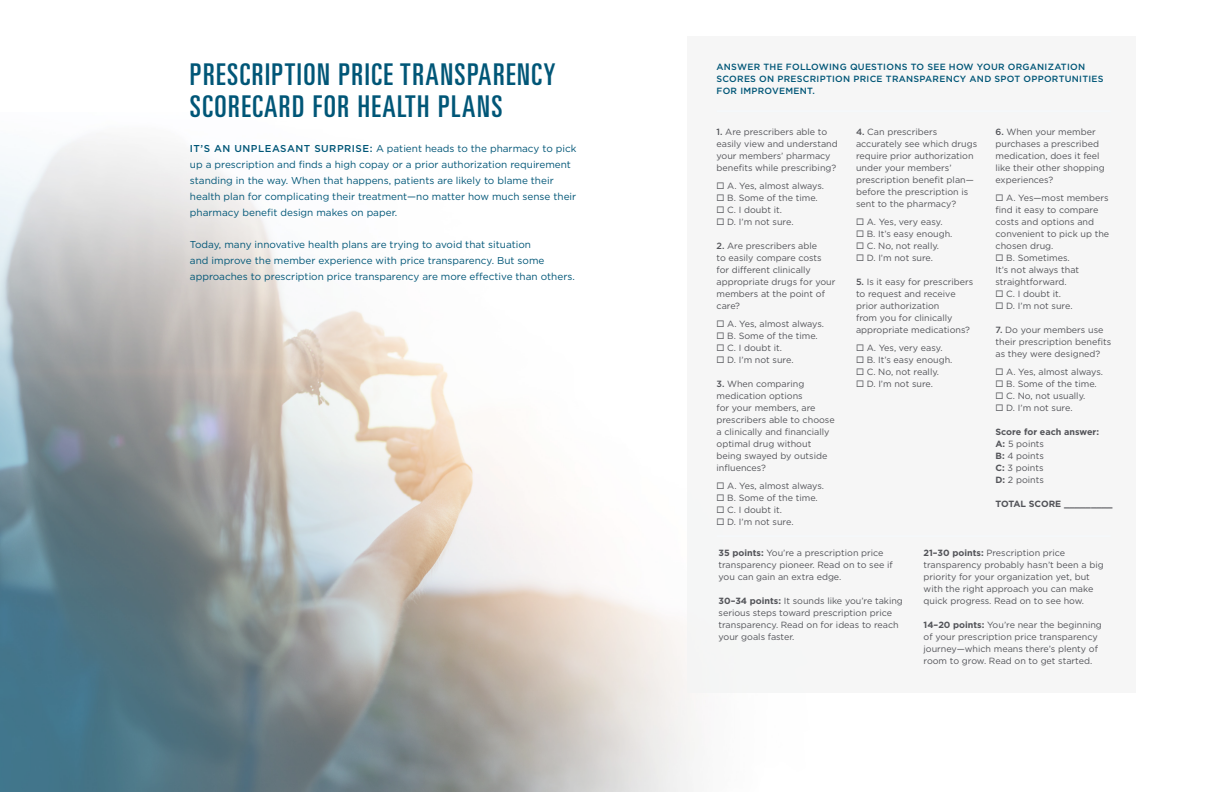
<style>
.page{position:relative;width:1224px;height:792px;background:#fff}
.page>*{position:absolute;margin:0;border:0;box-sizing:border-box;transform-origin:0 0}
.t1{font:ultra-condensed 30px/32px "Univers LT Std";letter-spacing:.05em;color:#005677}
.t2{font:10px/16px "Gotham";color:#005677}
.t3{font:9px/12px "Gotham";color:#535459}
.t4{font:500 9px/12px "Gotham";letter-spacing:.03em;color:#005677}
.t5{font:700 9px "Gotham";letter-spacing:-.01em;color:#535459}
.s1{font-weight:500}
.s2{font-weight:700}
</style>
<div class="page">
<img style="left:0;top:140px;width:699px;height:652px">
<div style="left:688px;top:36px;width:448px;height:657px;background:#f3f4f4"></div>
<hr style="left:717px;top:110px;width:394px;height:2px;background:#f5f8fa">
<hr style="left:717px;top:535px;width:394px;height:2px;background:#f5f8fa">
<h1 class="t1" style="left:190px;top:58px;width:367px">PRESCRIPTION PRICE TRANSPARENCY<br>SCORECARD FOR HEALTH PLANS</h1>
<p class="t2" style="left:190px;top:141px;width:388px"><span class="s1">IT’S AN UNPLEASANT SURPRISE:</span> A patient heads to the pharmacy to pick up a prescription and finds a high copay or a prior authorization requirement standing in the way. When that happens, patients are likely to blame their health plan for complicating their treatment—no matter how much sense their pharmacy benefit design makes on paper.</p>
<p class="t2" style="left:190px;top:237px;width:386px">Today, many innovative health plans are trying to avoid that situation<br>and improve the member experience with price transparency. But some approaches to prescription price transparency are more effective than others.</p>
<p class="t4" style="left:717px;top:61px;width:389px">ANSWER THE FOLLOWING QUESTIONS TO SEE HOW YOUR ORGANIZATION<br>SCORES ON PRESCRIPTION PRICE TRANSPARENCY AND SPOT OPPORTUNITIES<br>FOR IMPROVEMENT.</p>
<p class="t3" style="left:717px;top:126px;width:123px"><span class="s1">1.</span> Are prescribers able to easily view and understand your members’ pharmacy benefits while prescribing?</p>
<p class="t3" style="left:717px;top:180px;width:109px">◻ A. Yes, almost always.</p>
<p class="t3" style="left:717px;top:192px;width:103px">◻ B. Some of the time.</p>
<p class="t3" style="left:717px;top:204px;width:67px">◻ C. I doubt it.</p>
<p class="t3" style="left:717px;top:216px;width:78px">◻ D. I’m not sure.</p>
<p class="t3" style="left:717px;top:240px;width:120px"><span class="s1">2.</span> Are prescribers able<br>to easily compare costs for different clinically appropriate drugs for your members at the point of care?</p>
<p class="t3" style="left:717px;top:318px;width:109px">◻ A. Yes, almost always.</p>
<p class="t3" style="left:717px;top:330px;width:103px">◻ B. Some of the time.</p>
<p class="t3" style="left:717px;top:342px;width:67px">◻ C. I doubt it.</p>
<p class="t3" style="left:717px;top:354px;width:78px">◻ D. I’m not sure.</p>
<p class="t3" style="left:717px;top:378px;width:120px"><span class="s1">3.</span> When comparing medication options<br>for your members, are prescribers able to choose a clinically and financially optimal drug without being swayed by outside influences?</p>
<p class="t3" style="left:717px;top:480px;width:109px">◻ A. Yes, almost always.</p>
<p class="t3" style="left:717px;top:492px;width:103px">◻ B. Some of the time.</p>
<p class="t3" style="left:717px;top:504px;width:67px">◻ C. I doubt it.</p>
<p class="t3" style="left:717px;top:516px;width:78px">◻ D. I’m not sure.</p>
<p class="t3" style="left:856px;top:126px;width:123px"><span class="s1">4.</span> Can prescribers accurately see which drugs require prior authorization under your members’ prescription benefit plan— before the prescription is sent to the pharmacy?</p>
<p class="t3" style="left:856px;top:216px;width:88px">◻ A. Yes, very easy.</p>
<p class="t3" style="left:856px;top:228px;width:98px">◻ B. It’s easy enough.</p>
<p class="t3" style="left:856px;top:240px;width:85px">◻ C. No, not really.</p>
<p class="t3" style="left:856px;top:252px;width:78px">◻ D. I’m not sure.</p>
<p class="t3" style="left:856px;top:276px;width:119px"><span class="s1">5.</span> Is it easy for prescribers to request and receive prior authorization<br>from you for clinically appropriate medications?</p>
<p class="t3" style="left:856px;top:342px;width:88px">◻ A. Yes, very easy.</p>
<p class="t3" style="left:856px;top:353px;width:98px">◻ B. It’s easy enough.</p>
<p class="t3" style="left:856px;top:365px;width:85px">◻ C. No, not really.</p>
<p class="t3" style="left:856px;top:377px;width:78px">◻ D. I’m not sure.</p>
<p class="t3" style="left:996px;top:125px;width:111px"><span class="s1">6.</span> When your member purchases a prescribed medication, does it feel like their other shopping experiences?</p>
<p class="t3" style="left:996px;top:191px;width:115px">◻ A. Yes—most members find it easy to compare costs and options and convenient to pick up the chosen drug.</p>
<p class="t3" style="left:996px;top:251px;width:85px">◻ B. Sometimes.<br>It’s not always that straightforward.</p>
<p class="t3" style="left:996px;top:287px;width:67px">◻ C. I doubt it.</p>
<p class="t3" style="left:996px;top:299px;width:78px">◻ D. I’m not sure.</p>
<p class="t3" style="left:996px;top:323px;width:117px"><span class="s1">7.</span> Do your members use their prescription benefits as they were designed?</p>
<p class="t3" style="left:996px;top:365px;width:109px">◻ A. Yes, almost always.</p>
<p class="t3" style="left:996px;top:377px;width:103px">◻ B. Some of the time.</p>
<p class="t3" style="left:996px;top:389px;width:91px">◻ C. No, not usually.</p>
<p class="t3" style="left:996px;top:401px;width:78px">◻ D. I’m not sure.</p>
<p class="t3" style="left:996px;top:425px;width:105px"><span class="s2">Score for each answer:<br>A:</span> 5 points<br><span class="s2">B:</span> 4 points<br><span class="s2">C:</span> 3 points<br><span class="s2">D:</span> 2 points</p>
<p class="t5" style="left:996px;top:498px;width:119px">TOTAL SCORE _________</p>
<p class="t3" style="left:719px;top:546px;width:176px"><span class="s2">35 points:</span> You’re a prescription price transparency pioneer. Read on to see if you can gain an extra edge.</p>
<p class="t3" style="left:719px;top:594px;width:186px"><span class="s2">30–34 points:</span> It sounds like you’re taking serious steps toward prescription price transparency. Read on for ideas to reach your goals faster.</p>
<p class="t3" style="left:924px;top:546px;width:182px"><span class="s2">21–30 points:</span> Prescription price transparency probably hasn’t been a big priority for your organization yet, but with the right approach you can make quick progress. Read on to see how.</p>
<p class="t3" style="left:924px;top:618px;width:180px"><span class="s2">14–20 points:</span> You’re near the beginning of your prescription price transparency journey—which means there’s plenty of room to grow. Read on to get started.</p>
</div>
